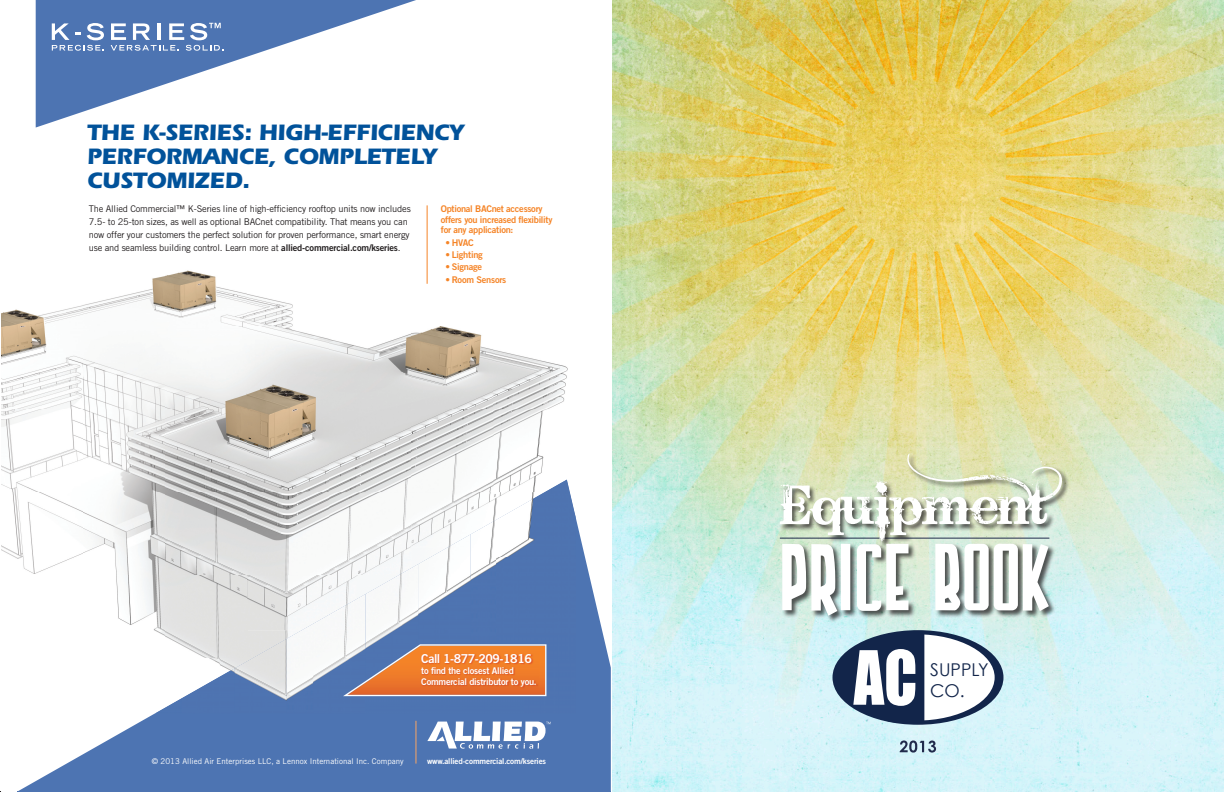
<style>
.page{position:relative;width:1224px;height:792px;background:#fff}
.page>*{position:absolute;margin:0;border:0;box-sizing:border-box;transform-origin:0 0}
.t1{font:700 23.1px/23.9px "ITC Eras Std";letter-spacing:-.02em;color:#01529a}
.t2{font:17.6px "Century Gothic";color:#12254a}
.t3{font:12.3px "Trade Gothic LT Std Bd 2";letter-spacing:-.04em;color:#fff}
.t4{font:9.2px/13.1px "Trade Gothic LT Std";letter-spacing:-.02em;color:#231f20}
.t5{font:9.2px/10.8px "Trade Gothic LT Std Bd 2";letter-spacing:-.03em;color:#f58427}
.t6{font:9.2px/10.8px "Trade Gothic LT Std Bd 2";letter-spacing:-.025em;color:#fff}
.t7{font:8px "Trade Gothic LT Std Bd 2";letter-spacing:-.015em;color:#fff}
.t8{font:7.9px "Trade Gothic LT Std";color:#fff}
.s1{font-family:"Trade Gothic LT Std Bd 2"}
.s2{font-family:"Trade Gothic LT Std"}
</style>
<div class="page">
<img style="left:612px;top:0;width:612px;height:792px">
<div style="left:833px;top:630px;width:170px;height:95px;background:#12254a;border-radius:50%"></div>
<svg style="left:853px;top:626px;width:142px;height:101px"></svg>
<div style="left:779px;top:453px;width:291px;height:105px;background:#231f20;opacity:.75"></div>
<div style="left:782px;top:543px;width:274px;height:80px;background:#231f20;opacity:.75"></div>
<svg style="left:780px;top:454px;width:282px;height:162px"></svg>
<svg style="left:900px;top:740px;width:36px;height:13px"></svg>
<svg style="left:18px;top:519px;width:593px;height:272px;fill:#4d74b2"></svg>
<svg style="left:36px;top:0;width:380px;height:128px"></svg>
<hr style="left:416px;top:721px;width:1px;height:43px;background:#f9a562">
<svg style="left:427px;top:722px;width:124px;height:27px"></svg>
<hr style="left:17px;top:791px;width:594px;height:1px;background:#4d74b2">
<img style="left:1px;top:244px;width:567px;height:248px">
<img style="left:1px;top:492px;width:410px;height:83px">
<img style="left:411px;top:492px;width:86px;height:55px">
<img style="left:411px;top:547px;width:7px;height:17px">
<img style="left:18px;top:575px;width:229px;height:83px">
<img style="left:247px;top:575px;width:110px;height:55px">
<img style="left:357px;top:575px;width:8px;height:19px">
<img style="left:247px;top:630px;width:40px;height:9px">
<img style="left:18px;top:658px;width:202px;height:55px">
<img style="left:220px;top:658px;width:14px;height:10px">
<img style="left:497px;top:480px;width:79px;height:181px">
<img style="left:471px;top:519px;width:26px;height:125px">
<img style="left:418px;top:534px;width:53px;height:110px">
<img style="left:365px;top:564px;width:53px;height:80px">
<img style="left:313px;top:594px;width:53px;height:119px">
<img style="left:287px;top:624px;width:26px;height:89px">
<img style="left:234px;top:639px;width:53px;height:74px">
<img style="left:182px;top:668px;width:52px;height:45px">
<div style="left:523px;top:661px;width:53px;height:52px;background:#4e73b1"></div>
<img style="left:156px;top:698px;width:26px;height:15px">
<div style="left:365px;top:696px;width:158px;height:17px;background:#4d74b1"></div>
<svg style="left:52px;top:23px;width:52px;height:28px"></svg>
<svg style="left:111px;top:23px;width:113px;height:28px"></svg>
<hr style="left:427px;top:205px;width:1px;height:79px;background:#f58427">
<svg style="left:343px;top:644px;width:203px;height:52px;background:#c0866b"></svg>
<img style="left:421px;top:654px;width:117px;height:35px">
<p class="t1" style="left:87px;top:120px;width:378px">THE K-SERIES: HIGH-EFFICIENCY<br>PERFORMANCE, COMPLETELY<br>CUSTOMIZED.</p>
<p class="t4" style="left:89px;top:202px;width:323px">The Allied Commercial™ K-Series line of high-efficiency rooftop units now includes 7.5- to 25-ton sizes, as well as optional BACnet compatibility. That means you can now offer your customers the perfect solution for proven performance, smart energy use and seamless building control. Learn more at <span class="s1">allied-commercial.com/kseries</span>.</p>
<p class="t5" style="left:441px;top:203px;width:113px">Optional BACnet accessory offers you increased flexibility for any application:</p>
<p class="t5" style="left:446px;top:237px;width:30px"><span class="s2">•</span> HVAC</p>
<p class="t5" style="left:446px;top:249px;width:39px"><span class="s2">•</span> Lighting</p>
<p class="t5" style="left:446px;top:262px;width:38px"><span class="s2">•</span> Signage</p>
<p class="t5" style="left:446px;top:274px;width:62px"><span class="s2">•</span> Room Sensors</p>
<p class="t3" style="left:421px;top:651px;width:112px">Call 1-877-209-1816</p>
<p class="t6" style="left:421px;top:665px;width:117px">to find the closest Allied<br>Commercial distributor to you.</p>
<p class="t8" style="left:152px;top:756px;width:253px">© 2013 Allied Air Enterprises LLC, a Lennox International Inc. Company</p>
<p class="t7" style="left:427px;top:756px;width:121px">www.allied-commercial.com/kseries</p>
<p class="t2" style="left:930px;top:659px;width:60px">SUPPLY</p>
<p class="t2" style="left:930px;top:680px;width:36px">CO.</p>
</div>
